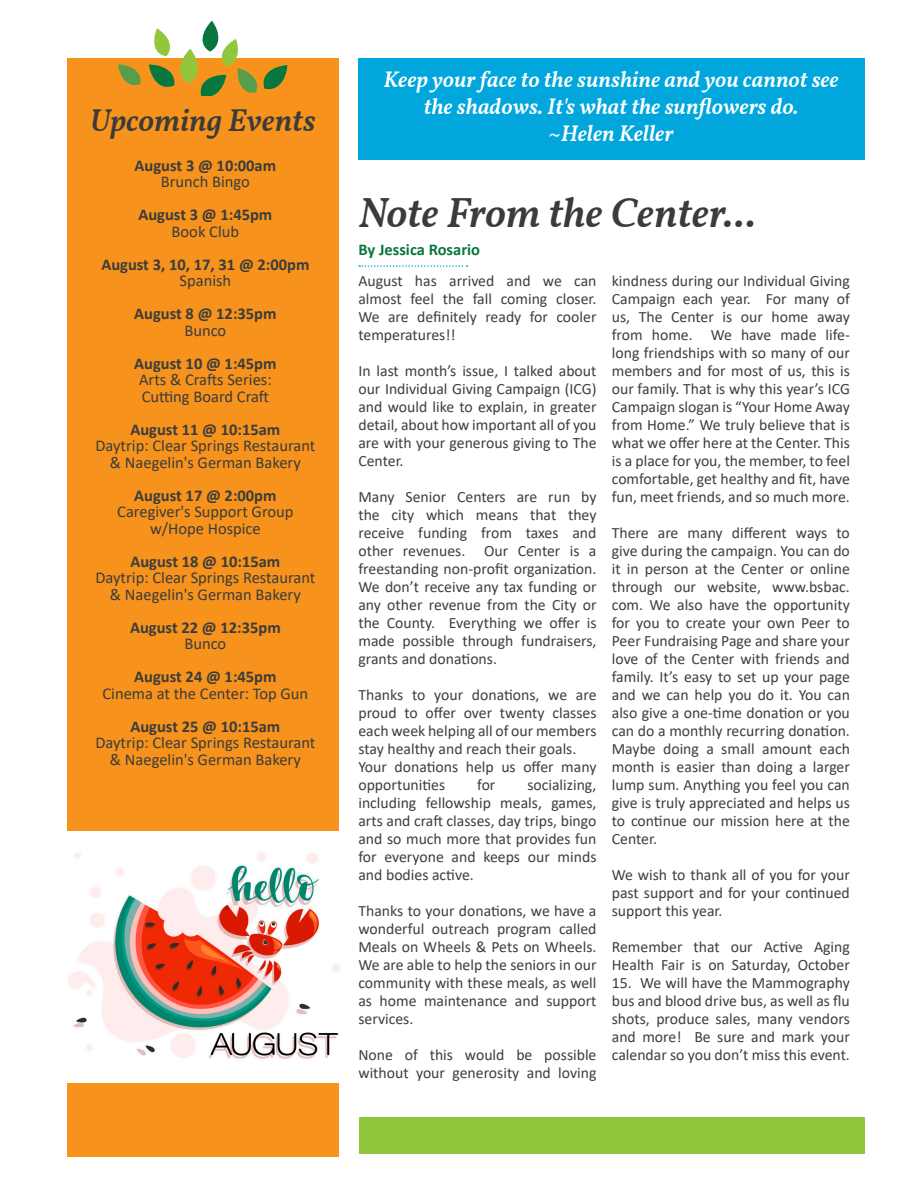
<style>
.page{position:relative;width:918px;height:1188px;background:#fff}
.page>*{position:absolute;margin:0;border:0;box-sizing:border-box;transform-origin:0 0}
.Title_Article{font:italic 600 42px "Vollkorn";letter-spacing:-.005em;color:#3b3c3a}
.Title_Article_2_Cent{font:italic 600 31.5px "Vollkorn";color:#3b3c3a}
.Title_Article-2{font:italic 600 22.5px/27px "Vollkorn";color:#fff;text-align:center}
.Body_Text{font:16.5px/16.5px "Calibri";color:#3b3c3a;text-align:center}
.Body_Text-2{font:700 16.5px "Calibri";color:#3b3c3a}
.Body_Text_2_Left_Gra{font:700 16.5px "Calibri";color:#08763f}
.Body_Text-3{font:15.75px/18px "Calibri";color:#3e3e3f;text-align:justify}
</style>
<div class="page">
<div style="left:359px;top:1117px;width:505px;height:37px;background:#92c73d"></div>
<div style="left:67px;top:58px;width:271px;height:1098px;background:#f7931d"></div>
<div style="left:358px;top:58px;width:506px;height:101px;background:#00a6dc"></div>
<img style="left:67px;top:831px;width:273px;height:251px">
<svg style="left:359px;top:265px;width:108px;height:2px"></svg>
<svg style="left:118px;top:64px;width:23px;height:22px"></svg>
<svg style="left:149px;top:21px;width:138px;height:75px"></svg>
<p class="Title_Article_2_Cent" style="left:90px;top:96px;width:228px">Upcoming Events</p>
<p class="Body_Text-2" style="left:135px;top:154px;width:143px">August 3 @ 10:00am</p>
<p class="Body_Text" style="left:161px;top:173px;width:91px">Brunch Bingo</p>
<p class="Body_Text-2" style="left:138px;top:203px;width:135px">August 3 @ 1:45pm</p>
<p class="Body_Text" style="left:172px;top:223px;width:69px">Book Club</p>
<p class="Body_Text-2" style="left:101px;top:253px;width:210px">August 3, 10, 17, 31 @ 2:00pm</p>
<p class="Body_Text" style="left:180px;top:272px;width:53px">Spanish</p>
<p class="Body_Text-2" style="left:134px;top:302px;width:144px">August 8 @ 12:35pm</p>
<p class="Body_Text" style="left:184px;top:322px;width:43px">Bunco</p>
<p class="Body_Text-2" style="left:134px;top:352px;width:144px">August 10 @ 1:45pm</p>
<p class="Body_Text" style="left:139px;top:371px;width:134px">Arts &amp; Crafts Series:</p>
<p class="Body_Text" style="left:142px;top:388px;width:129px">Cutting Board Craft</p>
<p class="Body_Text-2" style="left:130px;top:418px;width:151px">August 11 @ 10:15am</p>
<p class="Body_Text" style="left:95px;top:437px;width:222px">Daytrip: Clear Springs Restaurant &amp; Naegelin's German Bakery</p>
<p class="Body_Text-2" style="left:134px;top:484px;width:144px">August 17 @ 2:00pm</p>
<p class="Body_Text" style="left:117px;top:503px;width:178px">Caregiver's Support Group</p>
<p class="Body_Text" style="left:150px;top:520px;width:112px">w/Hope Hospice</p>
<p class="Body_Text-2" style="left:130px;top:550px;width:151px">August 18 @ 10:15am</p>
<p class="Body_Text" style="left:95px;top:569px;width:222px">Daytrip: Clear Springs Restaurant &amp; Naegelin's German Bakery</p>
<p class="Body_Text-2" style="left:130px;top:616px;width:152px">August 22 @ 12:35pm</p>
<p class="Body_Text" style="left:184px;top:635px;width:43px">Bunco</p>
<p class="Body_Text-2" style="left:134px;top:665px;width:144px">August 24 @ 1:45pm</p>
<p class="Body_Text" style="left:103px;top:685px;width:207px">Cinema at the Center: Top Gun</p>
<p class="Body_Text-2" style="left:130px;top:715px;width:151px">August 25 @ 10:15am</p>
<p class="Body_Text" style="left:95px;top:734px;width:222px">Daytrip: Clear Springs Restaurant &amp; Naegelin's German Bakery</p>
<p class="Title_Article-2" style="left:383px;top:67px;width:457px">Keep your face to the sunshine and you cannot see the shadows. It's what the sunflowers do.</p>
<p class="Title_Article-2" style="left:548px;top:121px;width:127px">~Helen Keller</p>
<p class="Title_Article" style="left:358px;top:181px;width:399px">Note From the Center...</p>
<p class="Body_Text_2_Left_Gra" style="left:358px;top:238px;width:123px">By Jessica Rosario</p>
<p class="Body_Text-3" style="left:358px;top:272px;width:240px">August has arrived and we can almost feel the fall coming closer.<br>We are definitely ready for cooler temperatures!!</p>
<p class="Body_Text-3" style="left:358px;top:362px;width:240px">In last month’s issue, I talked about our Individual Giving Campaign (ICG) and would like to explain, in greater detail, about how important all of you are with your generous giving to The Center.</p>
<p class="Body_Text-3" style="left:358px;top:488px;width:240px">Many Senior Centers are run by the city which means that they receive funding from taxes and other revenues. Our Center is a freestanding non-profit organization.<br>We don’t receive any tax funding or any other revenue from the City or the County. Everything we offer is made possible through fundraisers, grants and donations.</p>
<p class="Body_Text-3" style="left:358px;top:686px;width:240px">Thanks to your donations, we are proud to offer over twenty classes each week helping all of our members stay healthy and reach their goals.</p>
<p class="Body_Text-3" style="left:358px;top:758px;width:240px">Your donations help us offer many opportunities</p>
<p class="Body_Text-3" style="left:477px;top:776px;width:20px">for</p>
<p class="Body_Text-3" style="left:358px;top:776px;width:240px;text-indent:169px">socializing, including fellowship meals, games, arts and craft classes, day trips, bingo and so much more that provides fun for everyone and keeps our minds and bodies active.</p>
<p class="Body_Text-3" style="left:358px;top:902px;width:240px">Thanks to your donations, we have a wonderful outreach program called Meals on Wheels &amp; Pets on Wheels.<br>We are able to help the seniors in our community with these meals, as well as home maintenance and support services.</p>
<p class="Body_Text-3" style="left:358px;top:1046px;width:240px">None of this would be possible without your generosity and loving</p>
<p class="Body_Text-3" style="left:612px;top:272px;width:240px">kindness during our Individual Giving Campaign each year. For many of us, The Center is our home away from home. We have made life&shy;long friendships with so many of our members and for most of us, this is our family. That is why this year’s ICG Campaign slogan is “Your Home Away from Home.” We truly believe that is what we offer here at the Center. This is a place for you, the member, to feel comfortable, get healthy and fit, have fun, meet friends, and so much more.</p>
<p class="Body_Text-3" style="left:612px;top:524px;width:240px">There are many different ways to give during the campaign. You can do it in person at the Center or online through our website, www.bsbac. com. We also have the opportunity for you to create your own Peer to Peer Fundraising Page and share your love of the Center with friends and family. It’s easy to set up your page and we can help you do it. You can also give a one-time donation or you can do a monthly recurring donation.<br>Maybe doing a small amount each month is easier than doing a larger lump sum. Anything you feel you can give is truly appreciated and helps us to continue our mission here at the Center.</p>
<p class="Body_Text-3" style="left:612px;top:866px;width:240px">We wish to thank all of you for your past support and for your continued support this year.</p>
<p class="Body_Text-3" style="left:612px;top:938px;width:240px">Remember that our Active Aging<br>Health Fair is on Saturday, October</p>
<p class="Body_Text-3" style="left:612px;top:974px;width:240px">15. We will have the Mammography bus and blood drive bus, as well as flu shots, produce sales, many vendors and more! Be sure and mark your calendar so you don’t miss this event.</p>
</div>
